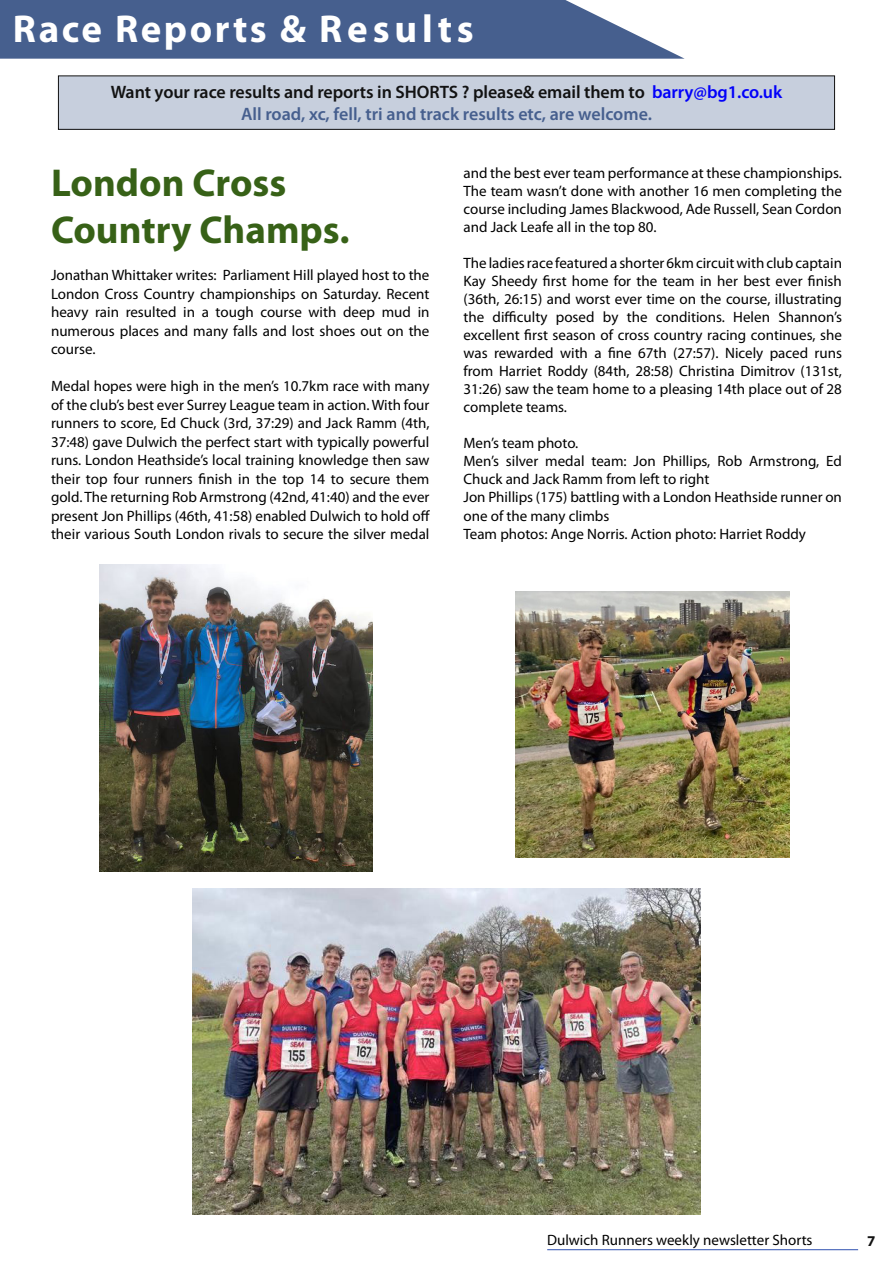
<style>
.page{position:relative;width:893px;height:1263px;background:#fff}
.page>*{position:absolute;margin:0;border:0;box-sizing:border-box;transform-origin:0 0}
.Heading_1_blue{font:700 39px/47.2px "Myriad Pro";color:#376117}
.Heading_1_blue-2{font:700 39px "Myriad Pro";letter-spacing:.075em;color:#fff}
.t1{font:600 18px "Myriad Pro";letter-spacing:-.005em;color:#121212}
.t2{font:600 18px "Myriad Pro";color:#465f8e}
.t3{font:15px/18px "Myriad Pro";color:#000;text-align:justify}
.t4{font:700 15px "Myriad Pro";color:#121212}
.s1{color:#0200fa}
</style>
<div class="page">
<hr style="left:547px;top:1249px;width:311px;height:1px;background:#2e51b0">
<svg style="left:58px;top:75px;width:777px;height:55px;background:#c0c7d5"></svg>
<svg style="left:0;top:0;width:685px;height:59px;background:#566d98"></svg>
<img style="left:192px;top:889px;width:509px;height:325px">
<img style="left:99px;top:565px;width:274px;height:307px">
<img style="left:516px;top:591px;width:273px;height:266px">
<p class="Heading_1_blue-2" style="left:13px;top:3px;width:463px">Race Reports &amp; Results</p>
<p class="t1" style="left:111px;top:81px;width:673px">Want your race results and reports in SHORTS ? please&amp; email them to <span class="s1">barry@bg1.co.uk</span></p>
<p class="t2" style="left:241px;top:102px;width:412px">All road, xc, fell, tri and track results etc, are welcome.</p>
<p class="Heading_1_blue" style="left:51px;top:158px;width:300px">London Cross<br>Country Champs.</p>
<p class="t3" style="left:51px;top:266px;width:380px;line-height:18.5px">Jonathan Whittaker writes: Parliament Hill played host to the London Cross Country championships on Saturday. Recent heavy rain resulted in a tough course with deep mud in numerous places and many falls and lost shoes out on the course.</p>
<p class="t3" style="left:51px;top:377px;width:380px;line-height:18.5px">Medal hopes were high in the men’s 10.7km race with many of the club’s best ever Surrey League team in action. With four runners to score, Ed Chuck (3rd, 37:29) and Jack Ramm (4th, 37:48) gave Dulwich the perfect start with typically powerful runs. London Heathside’s local training knowledge then saw their top four runners finish in the top 14 to secure them gold. The returning Rob Armstrong (42nd, 41:40) and the ever present Jon Phillips (46th, 41:58) enabled Dulwich to hold off their various South London rivals to secure the silver medal</p>
<p class="t3" style="left:463px;top:164px;width:380px">and the best ever team performance at these championships.<br>The team wasn’t done with another 16 men completing the course including James Blackwood, Ade Russell, Sean Cordon and Jack Leafe all in the top 80.</p>
<p class="t3" style="left:463px;top:254px;width:380px">The ladies race featured a shorter 6km circuit with club captain Kay Sheedy first home for the team in her best ever finish (36th, 26:15) and worst ever time on the course, illustrating the difficulty posed by the conditions. Helen Shannon’s excellent first season of cross country racing continues, she was rewarded with a fine 67th (27:57). Nicely paced runs from Harriet Roddy (84th, 28:58) Christina Dimitrov (131st, 31:26) saw the team home to a pleasing 14th place out of 28 complete teams.</p>
<p class="t3" style="left:463px;top:434px;width:116px">Men’s team photo.</p>
<p class="t3" style="left:463px;top:452px;width:380px">Men’s silver medal team: Jon Phillips, Rob Armstrong, Ed<br>Chuck and Jack Ramm from left to right</p>
<p class="t3" style="left:463px;top:488px;width:380px">Jon Phillips (175) battling with a London Heathside runner on one of the many climbs</p>
<p class="t3" style="left:463px;top:524px;width:344px">Team photos: Ange Norris. Action photo: Harriet Roddy</p>
<p class="t3" style="left:547px;top:1231px;width:267px">Dulwich Runners weekly newsletter Shorts</p>
<p class="t4" style="left:867px;top:1231px;width:10px">7</p>
</div>
